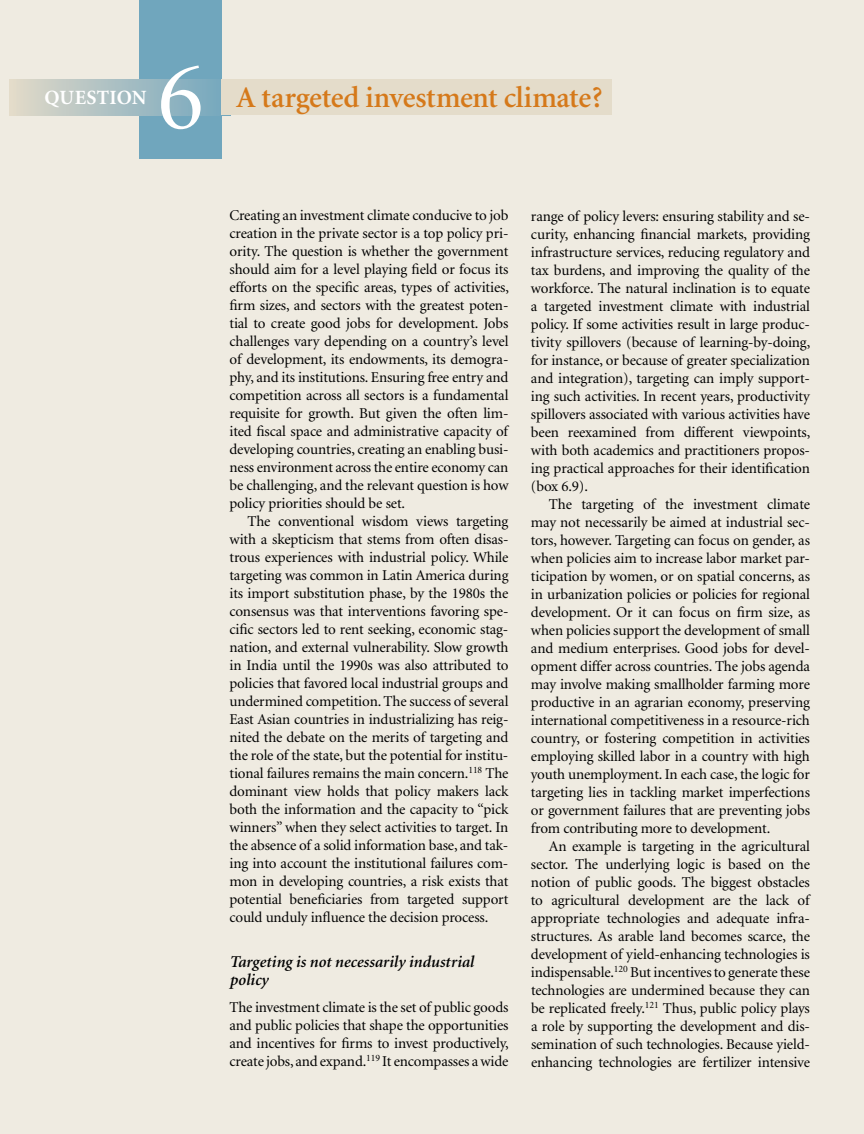
<style>
.page{position:relative;width:864px;height:1134px;background:#efebe1}
.page>*{position:absolute;margin:0;border:0;box-sizing:border-box;transform-origin:0 0}
.t1{font:97.5px "Minion";color:#fff}
.t2{font:600 30px "Minion";letter-spacing:-.01em;color:#d5791a}
.t3{font:700 20.25px "Minion";letter-spacing:-.005em;color:#fff}
.t4{font:italic 600 16.5px/18px "Minion";color:#000}
.t5{font:15px/18px "Minion";letter-spacing:-.01em;color:#000;text-align:justify}
</style>
<div class="page">
<div style="left:139px;top:0;width:82px;height:159px;background:#70a6bd"></div>
<div style="left:9px;top:80px;width:221px;height:36px;background:linear-gradient(to right,#e2dac9,#71a5bd)"></div>
<div style="left:221px;top:80px;width:391px;height:36px;background:#e4dcca"></div>
<h3 class="t3" style="left:45px;top:87px;width:103px">QUESTION</h3>
<h1 class="t1" style="left:157px;top:49px;width:48px">6</h1>
<h2 class="t2" style="left:236px;top:82px;width:368px">A targeted investment climate?</h2>
<p class="t5" style="left:230px;top:207px;width:281px">Creating an investment climate conducive to job creation in the private sector is a top policy pri&shy;ority. The question is whether the government should aim for a level playing field or focus its efforts on the specific areas, types of activities, firm sizes, and sectors with the greatest poten&shy;tial to create good jobs for development. Jobs challenges vary depending on a country’s level of development, its endowments, its demogra&shy;phy, and its institutions. Ensuring free entry and competition across all sectors is a fundamental requisite for growth. But given the often lim&shy;ited fiscal space and administrative capacity of developing countries, creating an enabling busi&shy;ness environment across the entire economy can be challenging, and the relevant question is how policy priorities should be set.</p>
<p class="t5" style="left:230px;top:513px;width:281px;text-indent:18px">The conventional wisdom views targeting with a skepticism that stems from often disas&shy;trous experiences with industrial policy. While targeting was common in Latin America during its import substitution phase, by the 1980s the consensus was that interventions favoring spe&shy;cific sectors led to rent seeking, economic stag&shy;nation, and external vulnerability. Slow growth in India until the 1990s was also attributed to policies that favored local industrial groups and undermined competition. The success of several East Asian countries in industrializing has reig&shy;nited the debate on the merits of targeting and the role of the state, but the potential for institu&shy;tional failures remains the main concern.<sup>118</sup> The dominant view holds that policy makers lack both the information and the capacity to “pick winners” when they select activities to target. In the absence of a solid information base, and tak&shy;ing into account the institutional failures com&shy;mon in developing countries, a risk exists that potential beneficiaries from targeted support could unduly influence the decision process.</p>
<p class="t4" style="left:230px;top:953px;width:246px">Targeting is not necessarily industrial policy</p>
<p class="t5" style="left:230px;top:999px;width:281px">The investment climate is the set of public goods and public policies that shape the opportunities and incentives for firms to invest productively, create jobs, and expand.<sup>119</sup> It encompasses a wide</p>
<p class="t5" style="left:531px;top:207px;width:281px">range of policy levers: ensuring stability and se&shy;curity, enhancing financial markets, providing infrastructure services, reducing regulatory and tax burdens, and improving the quality of the workforce. The natural inclination is to equate a targeted investment climate with industrial policy. If some activities result in large produc&shy;tivity spillovers (because of learning-by-doing, for instance, or because of greater specialization and integration), targeting can imply support&shy;ing such activities. In recent years, productivity spillovers associated with various activities have been reexamined from different viewpoints, with both academics and practitioners propos&shy;ing practical approaches for their identification (box 6.9).</p>
<p class="t5" style="left:531px;top:495px;width:281px;text-indent:18px">The targeting of the investment climate may not necessarily be aimed at industrial sec&shy;tors, however. Targeting can focus on gender, as when policies aim to increase labor market par&shy;ticipation by women, or on spatial concerns, as in urbanization policies or policies for regional development. Or it can focus on firm size, as when policies support the development of small and medium enterprises. Good jobs for devel&shy;opment differ across countries. The jobs agenda may involve making smallholder farming more productive in an agrarian economy, preserving international competitiveness in a resource-rich country, or fostering competition in activities employing skilled labor in a country with high youth unemployment. In each case, the logic for targeting lies in tackling market imperfections or government failures that are preventing jobs from contributing more to development.</p>
<p class="t5" style="left:531px;top:837px;width:281px;text-indent:18px">An example is targeting in the agricultural sector. The underlying logic is based on the notion of public goods. The biggest obstacles to agricultural development are the lack of appropriate technologies and adequate infra&shy;structures. As arable land becomes scarce, the development of yield-enhancing technologies is indispensable.<sup>120</sup> But incentives to generate these technologies are undermined because they can be replicated freely.<sup>121</sup> Thus, public policy plays a role by supporting the development and dis&shy;semination of such technologies. Because yield&shy;enhancing technologies are fertilizer intensive</p>
</div>
